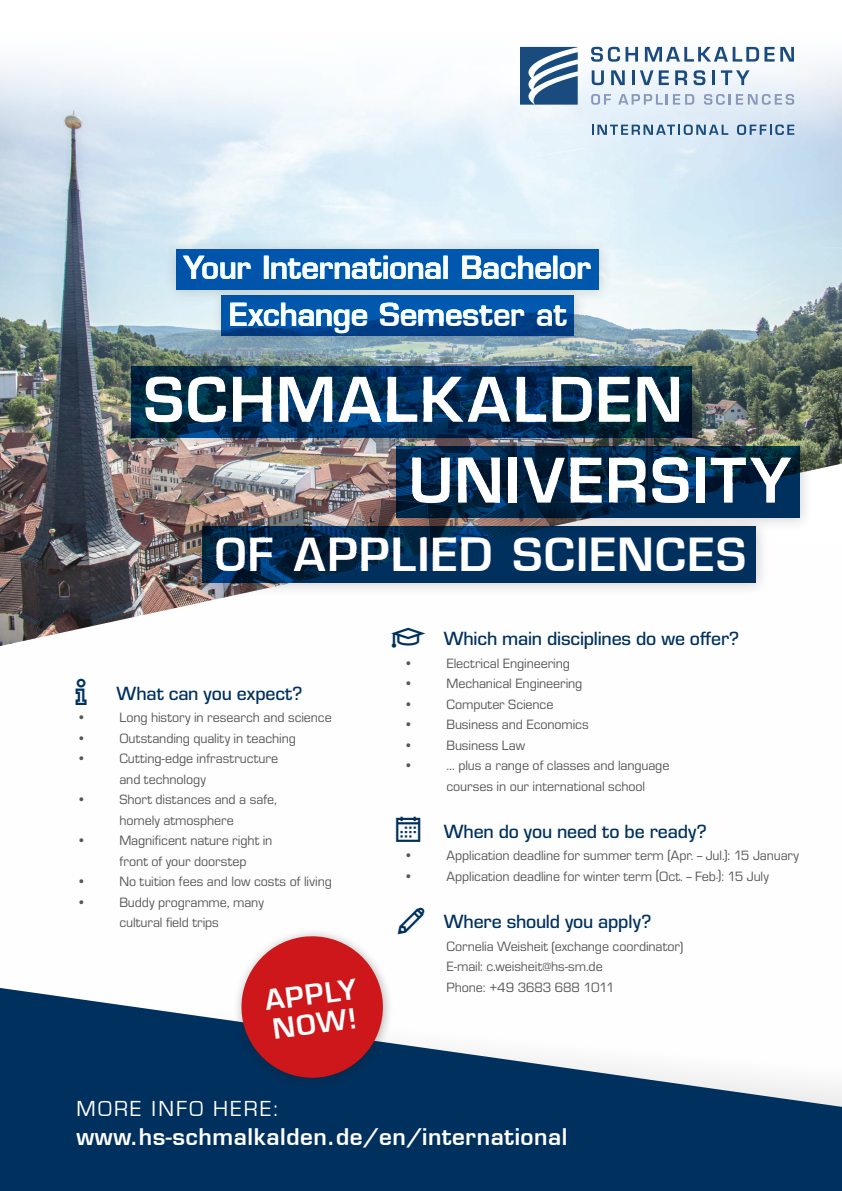
<style>
.page{position:relative;width:842px;height:1191px;background:#fff}
.page>*{position:absolute;margin:0;border:0;box-sizing:border-box;transform-origin:0 0}
.t1{font:600 60px/80.8px "Eurostile";letter-spacing:.035em;color:#fff}
.t2{font:600 44.6px "Eurostile";letter-spacing:.025em;color:#fff}
.t3{font:600 31px "Eurostile";letter-spacing:-.015em;color:#fff}
.t4{font:600 27.05px/29.4px "Eurostile";color:#fff}
.t5{font:600 22.45px "Eurostile";letter-spacing:.025em;color:#fff}
.t6{font:22.45px "Eurostile";letter-spacing:.1em;color:#fff}
.t7{font:500 19.85px "Eurostile";letter-spacing:-.01em;color:#00305d}
.t8{font:14px/20.5px "Eurostile";letter-spacing:-.005em;color:#575756}
</style>
<div class="page">
<img style="left:0;top:153px;width:842px;height:493px">
<svg style="left:0;top:46px;width:842px;height:107px"></svg>
<div style="left:165px;top:237px;width:448px;height:66px;background:#1d1d1b;opacity:.2"></div>
<div style="left:176px;top:249px;width:422px;height:40px;background:#0057ac"></div>
<svg style="left:0;top:988px;width:842px;height:203px;fill:#00305d"></svg>
<div style="left:120px;top:354px;width:586px;height:98px;background:#1d1d1b;opacity:.2"></div>
<svg style="left:131px;top:366px;width:561px;height:71px;background:#002c51"></svg>
<div style="left:385px;top:435px;width:429px;height:97px;background:#1d1d1b;opacity:.2"></div>
<svg style="left:396px;top:446px;width:404px;height:72px;background:#00284c"></svg>
<svg style="left:520px;top:47px;width:58px;height:58px"></svg>
<svg style="left:591px;top:47px;width:47px;height:15px"></svg>
<svg style="left:645px;top:47px;width:149px;height:15px"></svg>
<svg style="left:592px;top:70px;width:12px;height:15px"></svg>
<svg style="left:611px;top:70px;width:14px;height:15px"></svg>
<hr style="left:632px;top:70px;width:3px;height:15px;background:#1a4b7e">
<svg style="left:640px;top:70px;width:13px;height:15px"></svg>
<svg style="left:659px;top:70px;width:10px;height:15px"></svg>
<svg style="left:675px;top:70px;width:12px;height:15px"></svg>
<svg style="left:693px;top:70px;width:12px;height:15px"></svg>
<hr style="left:712px;top:70px;width:3px;height:15px;background:#1a4b7e">
<svg style="left:721px;top:70px;width:28px;height:15px"></svg>
<svg style="left:591px;top:94px;width:20px;height:11px"></svg>
<svg style="left:618px;top:94px;width:76px;height:11px"></svg>
<svg style="left:704px;top:94px;width:90px;height:11px"></svg>
<svg style="left:592px;top:125px;width:136px;height:10px"></svg>
<svg style="left:737px;top:125px;width:57px;height:10px"></svg>
<div style="left:191px;top:515px;width:579px;height:82px;background:#1d1d1b;opacity:.2"></div>
<svg style="left:203px;top:526px;width:553px;height:57px;background:#002c55"></svg>
<div style="left:210px;top:284px;width:378px;height:66px;background:#1d1d1b;opacity:.2"></div>
<svg style="left:222px;top:296px;width:352px;height:40px;background:#004d9d"></svg>
<div style="left:233px;top:927px;width:161px;height:161px;background:#1d1d1b;opacity:.35"></div>
<svg style="left:237px;top:931px;width:150px;height:151px;background:#b73f47"></svg>
<svg style="left:391px;top:627px;width:49px;height:19px"></svg>
<h3 class="t3" style="left:183px;top:248px;width:409px">Your International Bachelor</h3>
<h3 class="t3" style="left:229px;top:295px;width:340px">Exchange Semester at</h3>
<h1 class="t1" style="left:408px;top:359px;width:384px;text-indent:-265px">SCHMALKALDEN<br>UNIVERSITY</h1>
<h2 class="t2" style="left:215px;top:527px;width:60px">OF</h2>
<h2 class="t2" style="left:294px;top:527px;width:200px">APPLIED</h2>
<h2 class="t2" style="left:513px;top:527px;width:235px">SCIENCES</h2>
<p class="t8" style="left:404px;top:652px;width:11px">•</p>
<h3 class="t7" style="left:444px;top:625px;width:297px">Which main disciplines do we offer?</h3>
<p class="t8" style="left:446px;top:652px;width:125px">Electrical Engineering</p>
<p class="t8" style="left:77px;top:707px;width:11px">•</p>
<h3 class="t7" style="left:117px;top:679px;width:188px">What can you expect?</h3>
<p class="t8" style="left:119px;top:707px;width:214px">Long history in research and science</p>
<p class="t8" style="left:404px;top:672px;width:11px">•</p>
<p class="t8" style="left:446px;top:672px;width:137px">Mechanical Engineering</p>
<p class="t8" style="left:404px;top:693px;width:11px">•</p>
<p class="t8" style="left:446px;top:693px;width:108px">Computer Science</p>
<p class="t8" style="left:404px;top:713px;width:11px">•</p>
<p class="t8" style="left:446px;top:713px;width:144px">Business and Economics</p>
<p class="t8" style="left:77px;top:727px;width:11px">•</p>
<p class="t8" style="left:77px;top:748px;width:11px">•</p>
<p class="t8" style="left:77px;top:789px;width:11px">•</p>
<p class="t8" style="left:77px;top:830px;width:11px">•</p>
<p class="t8" style="left:77px;top:870px;width:11px">•</p>
<p class="t8" style="left:119px;top:727px;width:178px">Outstanding quality in teaching</p>
<p class="t8" style="left:119px;top:748px;width:160px">Cutting-edge infrastructure</p>
<p class="t8" style="left:119px;top:768px;width:159px">and technology<br>Short distances and a safe,</p>
<p class="t8" style="left:119px;top:809px;width:155px">homely atmosphere<br>Magnificent nature right in</p>
<p class="t8" style="left:119px;top:850px;width:214px">front of your doorstep<br>No tuition fees and low costs of living</p>
<p class="t8" style="left:446px;top:734px;width:80px">Business Law</p>
<p class="t8" style="left:404px;top:734px;width:11px">•</p>
<p class="t8" style="left:446px;top:754px;width:224px;text-indent:-43px">• … plus a range of classes and language courses in our international school</p>
<h3 class="t7" style="left:444px;top:818px;width:265px">When do you need to be ready?</h3>
<p class="t8" style="left:671px;top:845px;width:130px">Apr –. Jul :). 15 January</p>
<p class="t8" style="left:667px;top:843px;width:5px">(</p>
<p class="t8" style="left:446px;top:845px;width:219px">Application deadline for summer term</p>
<p class="t8" style="left:404px;top:845px;width:11px">•</p>
<p class="t8" style="left:404px;top:865px;width:11px">•</p>
<p class="t8" style="left:656px;top:864px;width:5px">(</p>
<p class="t8" style="left:716px;top:864px;width:10px">:).</p>
<p class="t8" style="left:446px;top:865px;width:207px">Application deadline for winter term</p>
<p class="t8" style="left:659px;top:865px;width:58px">Oct –. Feb</p>
<p class="t8" style="left:728px;top:865px;width:43px">15 July</p>
<p class="t8" style="left:77px;top:891px;width:11px">•</p>
<p class="t8" style="left:119px;top:891px;width:146px">Buddy programme, many</p>
<p class="t8" style="left:119px;top:911px;width:101px">cultural field trips</p>
<h3 class="t4" style="left:263px;top:986px;width:94px;rotate:-8deg">APPLY<br>NOW!</h3>
<h3 class="t7" style="left:444px;top:908px;width:209px">Where should you apply?</h3>
<p class="t8" style="left:446px;top:935px;width:238px">Cornelia Weisheit (exchange coordinator( -E mail .c: weisheit@hs-sm.de<br>Phone: +49 3683 688 1011</p>
<h3 class="t6" style="left:77px;top:1096px;width:203px">MORE INFO HERE:</h3>
<h3 class="t5" style="left:77px;top:1122px;width:492px">www.hs-schmalkalden.de/en/international</h3>
</div>
